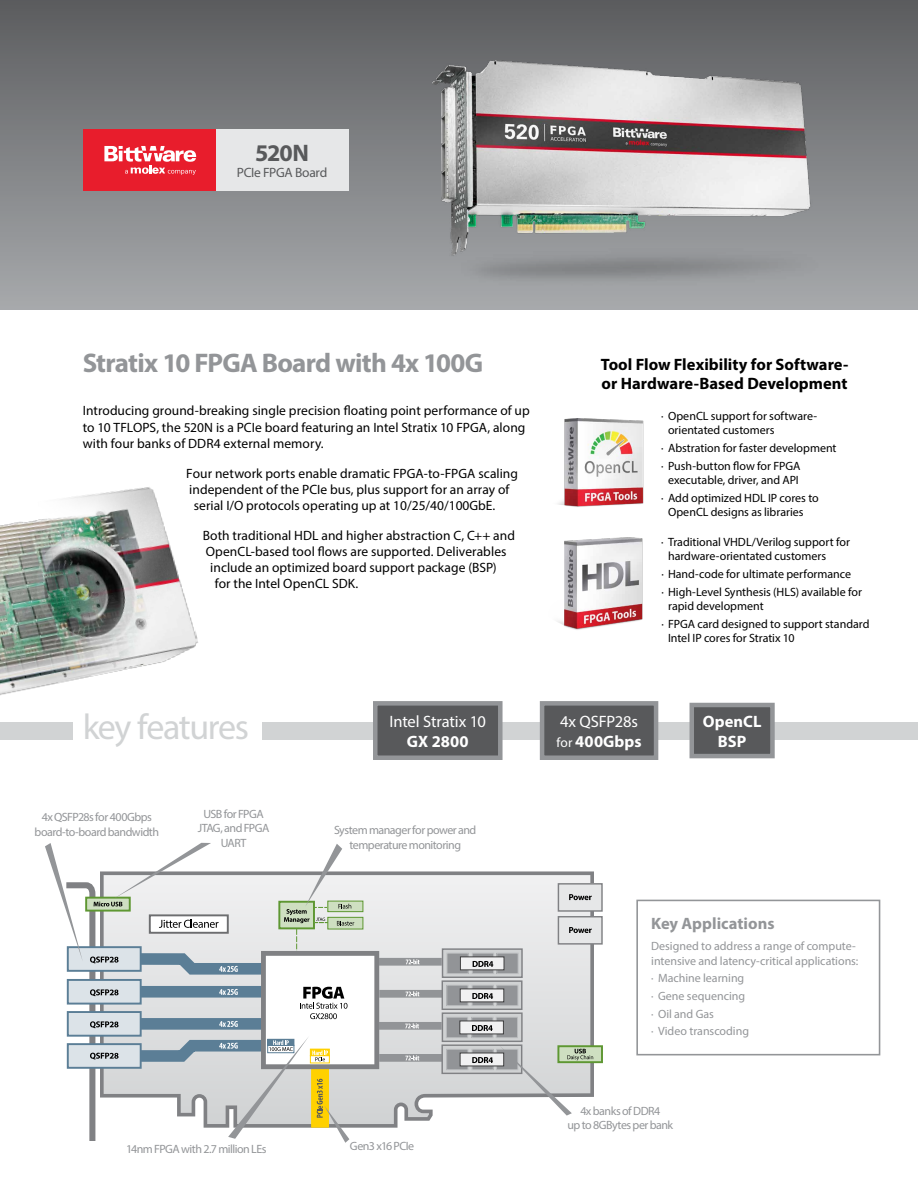
<style>
.page{position:relative;width:918px;height:1188px;background:#fff}
.page>*{position:absolute;margin:0;border:0;box-sizing:border-box;transform-origin:0 0}
.t1{font:36px "Myriad Pro";letter-spacing:-.04em;color:#d1d3d4}
.t2{font:700 27px "Myriad Pro";letter-spacing:-.03em;color:#939598}
.t3{font:700 24px "Myriad Pro";color:#58595b}
.t4{font:700 16.5px/19.5px "Myriad Pro";color:#000}
.t5{font:16.5px/19.8px "Myriad Pro";letter-spacing:-.01em;color:#fff}
.t6{font:700 16.5px "Myriad Pro";letter-spacing:.005em;color:#fff}
.t7{font:700 16.5px "Myriad Pro";color:#939598}
.t8{font:13.5px/16.2px "Myriad Pro";letter-spacing:.005em;color:#000}
.t9{font:13.5px "Myriad Pro";letter-spacing:-.02em;color:#58595b}
.t10{font:12px/17.7px "Myriad Pro";color:#000}
.t11{font:12px/14.4px "Myriad Pro";letter-spacing:-.035em;color:#939598;text-align:center}
.t12{font:12px/14.4px "Myriad Pro";letter-spacing:-.005em;color:#939598}
.t13{font:12px/17.7px "Myriad Pro";color:#939598}
.s1{font-size:13.5px}
.s2{font-weight:700}
</style>
<div class="page">
<div style="left:0;top:0;width:918px;height:309px;background:linear-gradient(to bottom,#5b5d5f,#a7a9ac)"></div>
<img style="left:0;top:487px;width:198px;height:253px">
<div style="left:262px;top:722px;width:656px;height:17px;background:#d1d3d4"></div>
<div style="left:375px;top:703px;width:125px;height:55px;background:#58595b"></div>
<div style="left:373px;top:701px;width:130px;height:59px;border:4px solid #939598"></div>
<div style="left:0;top:722px;width:72px;height:17px;background:#d1d3d4"></div>
<div style="left:542px;top:703px;width:114px;height:55px;background:#58595b"></div>
<div style="left:540px;top:701px;width:118px;height:59px;border:4px solid #939598"></div>
<div style="left:692px;top:705px;width:80px;height:51px;background:#58595b"></div>
<div style="left:690px;top:703px;width:85px;height:55px;border:4px solid #939598"></div>
<img style="left:433px;top:61px;width:386px;height:225px">
<div style="left:83px;top:129px;width:133px;height:62px;background:#e81d2c"></div>
<svg style="left:379px;top:871px;width:215px;height:257px;fill:#e6e7e8"></svg>
<div style="left:379px;top:958px;width:63px;height:8px;background:#929497"></div>
<div style="left:443px;top:949px;width:79px;height:28px;background:#d0d2d3"></div>
<div style="left:442px;top:948px;width:81px;height:30px;border:1px solid #808184"></div>
<div style="left:447px;top:953px;width:21px;height:21px;background:#929497"></div>
<div style="left:447px;top:953px;width:22px;height:21px;border:1px solid #bbbdbf"></div>
<svg style="left:474px;top:955px;width:18px;height:17px"></svg>
<div style="left:472px;top:953px;width:22px;height:21px;border:1px solid #bbbdbf"></div>
<div style="left:497px;top:953px;width:21px;height:21px;background:#929497"></div>
<div style="left:497px;top:953px;width:21px;height:21px;border:1px solid #bbbdbf"></div>
<div style="left:460px;top:957px;width:44px;height:13px;background:#f1f1f2"></div>
<div style="left:379px;top:990px;width:63px;height:8px;background:#929497"></div>
<div style="left:442px;top:981px;width:80px;height:28px;background:#d0d2d3"></div>
<div style="left:442px;top:980px;width:81px;height:30px;border:1px solid #808184"></div>
<div style="left:447px;top:985px;width:21px;height:21px;background:#929497"></div>
<div style="left:447px;top:985px;width:21px;height:21px;border:1px solid #bbbdbf"></div>
<svg style="left:474px;top:987px;width:18px;height:17px"></svg>
<div style="left:472px;top:985px;width:22px;height:21px;border:1px solid #bbbdbf"></div>
<div style="left:497px;top:985px;width:21px;height:21px;background:#929497"></div>
<div style="left:496px;top:985px;width:22px;height:21px;border:1px solid #bbbdbf"></div>
<div style="left:460px;top:989px;width:44px;height:13px;background:#f1f1f2"></div>
<div style="left:379px;top:1022px;width:63px;height:8px;background:#929497"></div>
<div style="left:442px;top:1013px;width:80px;height:28px;background:#d0d2d3"></div>
<div style="left:442px;top:1012px;width:81px;height:30px;border:1px solid #808184"></div>
<div style="left:446px;top:1017px;width:22px;height:21px;background:#929497"></div>
<div style="left:446px;top:1017px;width:22px;height:21px;border:1px solid #bbbdbf"></div>
<svg style="left:473px;top:1019px;width:18px;height:17px"></svg>
<div style="left:471px;top:1017px;width:22px;height:21px;border:1px solid #bbbdbf"></div>
<div style="left:496px;top:1017px;width:22px;height:21px;background:#929497"></div>
<div style="left:496px;top:1017px;width:22px;height:21px;border:1px solid #bbbdbf"></div>
<div style="left:460px;top:1021px;width:43px;height:13px;background:#f1f1f2"></div>
<div style="left:379px;top:1054px;width:63px;height:8px;background:#929497"></div>
<div style="left:442px;top:1045px;width:80px;height:28px;background:#d0d2d3"></div>
<div style="left:441px;top:1044px;width:81px;height:30px;border:1px solid #808184"></div>
<div style="left:447px;top:1049px;width:21px;height:21px;background:#929497"></div>
<div style="left:446px;top:1049px;width:22px;height:21px;border:1px solid #bbbdbf"></div>
<svg style="left:474px;top:1051px;width:18px;height:17px"></svg>
<div style="left:472px;top:1049px;width:22px;height:21px;border:1px solid #bbbdbf"></div>
<div style="left:496px;top:1049px;width:22px;height:21px;border:1px solid #bbbdbf"></div>
<div style="left:460px;top:1053px;width:44px;height:13px;background:#f1f1f2"></div>
<div style="left:558px;top:884px;width:44px;height:27px;background:#e6e7e8"></div>
<div style="left:558px;top:883px;width:45px;height:29px;border:1px solid #808184"></div>
<svg style="left:569px;top:894px;width:23px;height:6px"></svg>
<div style="left:558px;top:917px;width:44px;height:27px;background:#e6e7e8"></div>
<div style="left:558px;top:916px;width:45px;height:29px;border:1px solid #808184"></div>
<svg style="left:569px;top:927px;width:23px;height:6px"></svg>
<div style="left:558px;top:1046px;width:44px;height:16px;background:#cedfc1"></div>
<div style="left:557px;top:1045px;width:46px;height:18px;border:2px solid #5e9732"></div>
<svg style="left:473px;top:961px;width:20px;height:6px"></svg>
<svg style="left:406px;top:959px;width:14px;height:5px"></svg>
<svg style="left:472px;top:993px;width:21px;height:6px"></svg>
<svg style="left:406px;top:991px;width:13px;height:5px"></svg>
<svg style="left:472px;top:1025px;width:21px;height:6px"></svg>
<svg style="left:405px;top:1023px;width:14px;height:5px"></svg>
<svg style="left:472px;top:1057px;width:21px;height:6px"></svg>
<svg style="left:405px;top:1055px;width:14px;height:5px"></svg>
<svg style="left:499px;top:1046px;width:94px;height:70px"></svg>
<svg style="left:45px;top:843px;width:334px;height:300px"></svg>
<img style="left:558px;top:418px;width:86px;height:89px">
<img style="left:557px;top:537px;width:86px;height:93px">
<div style="left:216px;top:129px;width:133px;height:62px;background:#e6e7e8"></div>
<svg style="left:104px;top:146px;width:92px;height:29px"></svg>
<div style="left:636px;top:900px;width:244px;height:155px;border:2px solid #939598"></div>
<h3 class="t3" style="left:255px;top:138px;width:55px">520N</h3>
<p class="t9" style="left:237px;top:165px;width:92px">PCIe FPGA Board</p>
<h2 class="t2" style="left:83px;top:346px;width:402px">Stratix 10 FPGA Board with 4x 100G</h2>
<p class="t8" style="left:83px;top:403px;width:448px">Introducing ground-breaking single precision floating point performance of up to 10 TFLOPS, the 520N is a PCIe board featuring an Intel Stratix 10 FPGA, along with four banks of DDR4 external memory.</p>
<p class="t8" style="left:186px;top:465px;width:333px">Four network ports enable dramatic FPGA-to-FPGA scaling</p>
<p class="t8" style="left:189px;top:481px;width:322px">independent of the PCIe bus, plus support for an array of</p>
<p class="t8" style="left:194px;top:497px;width:303px">serial I/O protocols operating up at 10/25/40/100GbE.</p>
<p class="t8" style="left:203px;top:527px;width:314px">Both traditional HDL and higher abstraction C, C++ and</p>
<p class="t8" style="left:206px;top:543px;width:302px">OpenCL-based tool flows are supported. Deliverables</p>
<p class="t8" style="left:210px;top:559px;width:288px">include an optimized board support package (BSP)</p>
<p class="t8" style="left:215px;top:575px;width:145px">for the Intel OpenCL SDK.</p>
<p class="t4" style="left:601px;top:354px;width:249px">Tool Flow Flexibility for Software&shy;or Hardware-Based Development</p>
<p class="t10" style="left:668px;top:409px;width:151px;line-height:14.4px;text-indent:-7px">· OpenCL support for software&shy;orientated customers</p>
<p class="t10" style="left:661px;top:439px;width:177px">· Abstration for faster development · Push-button flow for FPGA</p>
<p class="t10" style="left:661px;top:471px;width:159px;text-indent:7px">executable, driver, and API<br>· Add optimized HDL IP cores to</p>
<p class="t10" style="left:668px;top:503px;width:137px">OpenCL designs as libraries</p>
<p class="t10" style="left:668px;top:535px;width:184px;line-height:14.4px;text-indent:-7px">· Traditional VHDL/Verilog support for hardware-orientated customers</p>
<p class="t10" style="left:661px;top:565px;width:202px">· Hand-code for ultimate performance<br>· High-Level Synthesis (HLS) available for</p>
<p class="t10" style="left:661px;top:597px;width:210px;text-indent:7px">rapid development<br>· FPGA card designed to support standard</p>
<p class="t10" style="left:668px;top:629px;width:128px">Intel IP cores for Stratix 10</p>
<h1 class="t1" style="left:83px;top:705px;width:168px">key features</h1>
<p class="t11" style="left:35px;top:810px;width:126px">4x QSFP28s for 400Gbps board-to-board bandwidth</p>
<p class="t11" style="left:198px;top:807px;width:73px">USB for FPGA<br>JTAG, and FPGA<br>UART</p>
<p class="t5" style="left:390px;top:711px;width:98px">Intel Stratix 10</p>
<p class="t6" style="left:407px;top:730px;width:63px">GX 2800</p>
<p class="t11" style="left:334px;top:823px;width:144px">System manager for power and temperature monitoring</p>
<p class="t11" style="left:126px;top:1141px;width:142px">14nm FPGA with 2.7 million LEs</p>
<p class="t11" style="left:350px;top:1139px;width:66px">Gen3 x16 PCIe</p>
<p class="t5" style="left:557px;top:711px;width:87px">4x QSFP28s <span class="s1">for</span> <span class="s2">400Gbps</span></p>
<p class="t6" style="left:703px;top:711px;width:60px">OpenCL</p>
<p class="t6" style="left:718px;top:730px;width:30px">BSP</p>
<p class="t7" style="left:651px;top:913px;width:125px">Key Applications</p>
<p class="t12" style="left:651px;top:939px;width:209px">Designed to address a range of compute&shy;intensive and latency-critical applications:</p>
<p class="t13" style="left:651px;top:969px;width:99px">· Machine learning · Gene sequencing · Oil and Gas<br>· Video transcoding</p>
<p class="t11" style="left:567px;top:1103px;width:107px">4x banks of DDR4<br>up to 8GBytes per bank</p>
</div>
